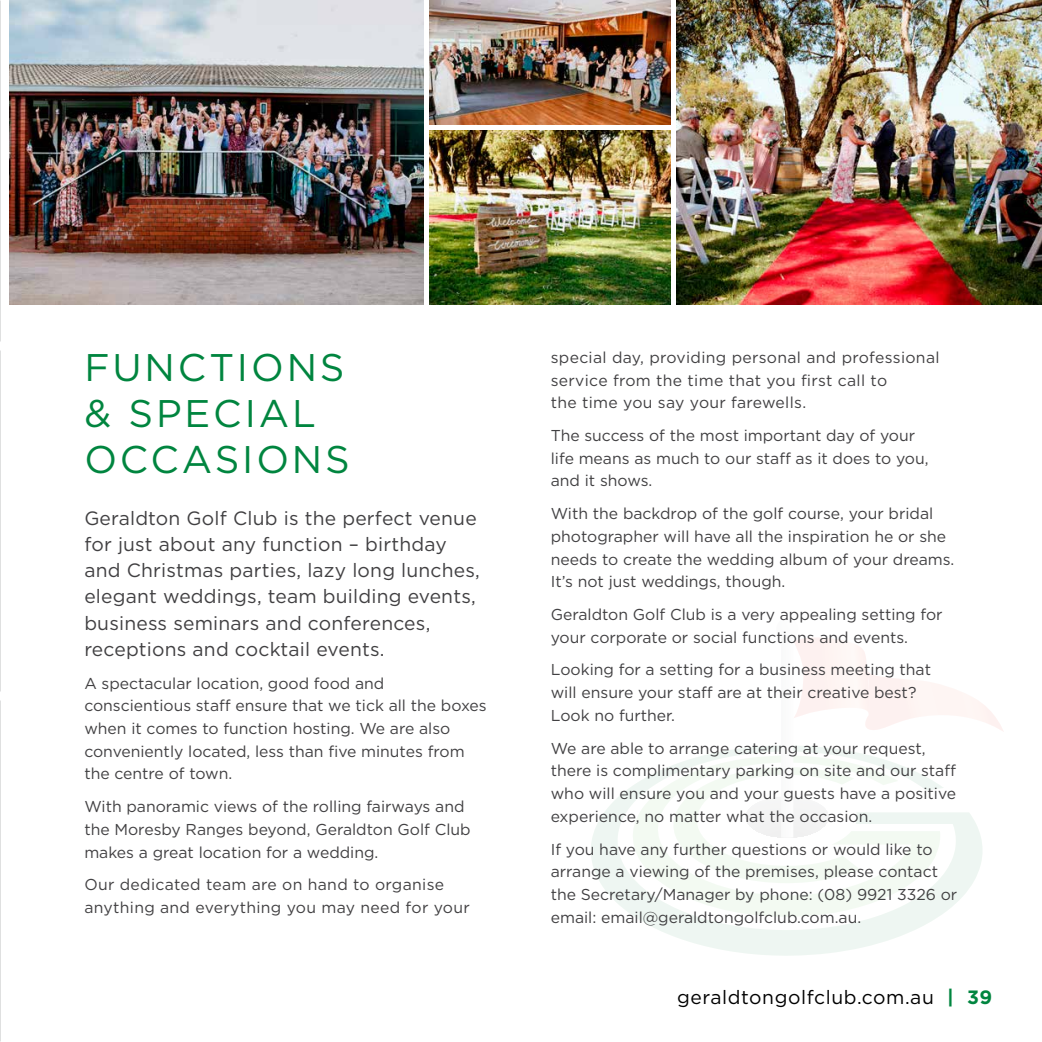
<style>
.page{position:relative;width:1042px;height:1042px;background:#fff}
.page>*{position:absolute;margin:0;border:0;box-sizing:border-box;transform-origin:0 0}
.t1{font:38.5px/46.2px "Gotham";letter-spacing:.075em;color:#00853f}
.t2{font:19.25px/26.2px "Gotham";letter-spacing:.01em;color:#414042}
.t3{font:19.25px "Gotham";letter-spacing:.03em;color:#000}
.t4{font:15.75px/22.8px "Gotham";color:#414042}
.t5{font:15.75px/22.8px "Gotham";letter-spacing:.02em;color:#414042}
.s1{font-weight:700;color:#00853f}
</style>
<div class="page">
<img style="left:0;top:0;width:1px;height:341px">
<img style="left:0;top:350px;width:1px;height:342px">
<img style="left:0;top:700px;width:1px;height:342px">
<svg style="left:591px;top:787px;width:382px;height:169px"></svg>
<svg style="left:632px;top:766px;width:308px;height:151px;fill:#f3faf2"></svg>
<svg style="left:672px;top:638px;width:331px;height:245px"></svg>
<img style="left:10px;top:0;width:413px;height:305px">
<img style="left:429px;top:130px;width:242px;height:175px">
<img style="left:676px;top:0;width:366px;height:305px">
<img style="left:429px;top:0;width:242px;height:125px">
<h1 class="t1" style="left:84px;top:343px;width:267px">FUNCTIONS &amp; SPECIAL<br>OCCASIONS</h1>
<p class="t2" style="left:84px;top:504px;width:397px">Geraldton Golf Club is the perfect venue for just about any function – birthday and Christmas parties, lazy long lunches, elegant weddings, team building events, business seminars and conferences, receptions and cocktail events.</p>
<p class="t4" style="left:84px;top:671px;width:404px">A spectacular location, good food and conscientious staff ensure that we tick all the boxes when it comes to function hosting. We are also conveniently located, less than five minutes from the centre of town.</p>
<p class="t4" style="left:84px;top:795px;width:388px">With panoramic views of the rolling fairways and the Moresby Ranges beyond, Geraldton Golf Club makes a great location for a wedding.</p>
<p class="t5" style="left:84px;top:873px;width:387px">Our dedicated team are on hand to organise anything and everything you may need for your</p>
<p class="t5" style="left:551px;top:345px;width:390px">special day, providing personal and professional service from the time that you first call to<br>the time you say your farewells.</p>
<p class="t4" style="left:551px;top:424px;width:379px">The success of the most important day of your life means as much to our staff as it does to you, and it shows.</p>
<p class="t4" style="left:551px;top:502px;width:405px">With the backdrop of the golf course, your bridal photographer will have all the inspiration he or she needs to create the wedding album of your dreams.<br>It’s not just weddings, though.</p>
<p class="t4" style="left:551px;top:603px;width:393px">Geraldton Golf Club is a very appealing setting for your corporate or social functions and events.</p>
<p class="t4" style="left:551px;top:658px;width:382px">Looking for a setting for a business meeting that will ensure your staff are at their creative best?<br>Look no further.</p>
<p class="t4" style="left:551px;top:736px;width:407px">We are able to arrange catering at your request, there is complimentary parking on site and our staff who will ensure you and your guests have a positive experience, no matter what the occasion.</p>
<p class="t4" style="left:551px;top:837px;width:408px">If you have any further questions or would like to arrange a viewing of the premises, please contact the Secretary/Manager by phone: (08) 9921 3326 or email: email@geraldtongolfclub.com.au.</p>
<p class="t3" style="left:677px;top:985px;width:317px">geraldtongolfclub.com.au <span class="s1">| 39</span></p>
</div>
